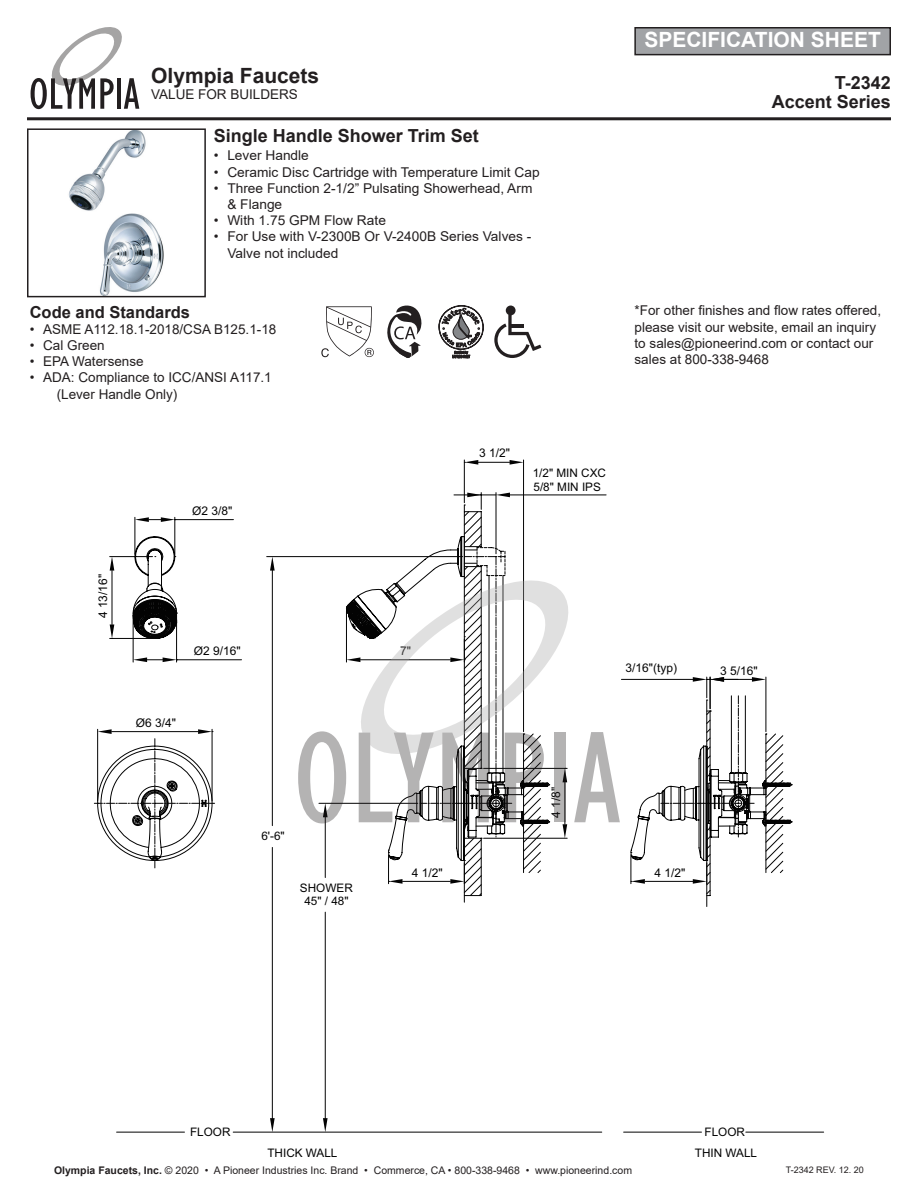
<style>
.page{position:relative;width:918px;height:1188px;background:#fff}
.page>*{position:absolute;margin:0;border:0;box-sizing:border-box;transform-origin:0 0}
.t1{font:700 21px "Arial";color:#fff}
.t2{font:700 21px "Arial";color:#231f20}
.t3{font:700 18px "Arial";color:#231f20}
.t4{font:700 16.5px "Arial";color:#231f20}
.t5{font:13.5px/16.2px "Arial";color:#231f20}
.t6{font:12px "Arial";color:#030303}
.t7{font:11.7px/13.5px "Arial";color:#030303}
.t8{font:10.5px "Arial";color:#231f20}
.t9{font:9px "Arial";color:#231f20}
.s1{font-weight:700}
</style>
<div class="page">
<hr style="left:464px;top:838px;width:1px;height:64px;background:#030303">
<hr style="left:523px;top:460px;width:1px;height:272px;background:#030303">
<hr style="left:464px;top:460px;width:1px;height:43px;background:#030303">
<hr style="left:478px;top:462px;width:32px;height:1px;background:#030303">
<svg style="left:510px;top:460px;width:13px;height:5px"></svg>
<svg style="left:464px;top:460px;width:14px;height:5px"></svg>
<hr style="left:506px;top:495px;width:100px;height:1px;background:#030303">
<svg style="left:454px;top:493px;width:56px;height:18px"></svg>
<hr style="left:117px;top:1132px;width:67px;height:1px;background:#030303">
<hr style="left:624px;top:1132px;width:78px;height:1px;background:#030303">
<hr style="left:325px;top:912px;width:1px;height:211px;background:#030303">
<svg style="left:323px;top:1118px;width:5px;height:14px"></svg>
<hr style="left:272px;top:847px;width:1px;height:276px;background:#030303">
<svg style="left:270px;top:1118px;width:5px;height:14px"></svg>
<hr style="left:233px;top:1132px;width:369px;height:1px;background:#030303">
<hr style="left:746px;top:1132px;width:78px;height:1px;background:#030303">
<svg style="left:134px;top:511px;width:577px;height:386px"></svg>
<svg style="left:31px;top:27px;width:108px;height:82px"></svg>
<hr style="left:27px;top:117px;width:864px;height:3px;background:#231f20">
<img style="left:68px;top:131px;width:96px;height:163px">
<div style="left:27px;top:128px;width:179px;height:169px;border:2px solid #231f20"></div>
<div style="left:635px;top:28px;width:255px;height:27px;background:#a1a3a6"></div>
<div style="left:634px;top:27px;width:257px;height:28px;border:2px solid #231f20"></div>
<svg style="left:94px;top:546px;width:699px;height:338px"></svg>
<svg style="left:387px;top:306px;width:34px;height:52px"></svg>
<svg style="left:321px;top:306px;width:53px;height:51px"></svg>
<svg style="left:439px;top:306px;width:44px;height:52px"></svg>
<svg style="left:494px;top:314px;width:47px;height:44px"></svg>
<div style="left:506px;top:306px;width:10px;height:9px;background:#231f20;border-radius:50%"></div>
<h1 class="t2" style="left:151px;top:61px;width:170px">Olympia Faucets</h1>
<p class="t5" style="left:151px;top:87px;width:148px">VALUE FOR BUILDERS</p>
<h2 class="t3" style="left:214px;top:123px;width:267px">Single Handle Shower Trim Set</h2>
<p class="t5" style="left:214px;top:147px;width:97px">• Lever Handle</p>
<p class="t5" style="left:214px;top:164px;width:327px">• Ceramic Disc Cartridge with Temperature Limit Cap</p>
<p class="t5" style="left:227px;top:180px;width:307px;text-indent:-14px">• Three Function 2-1/2” Pulsating Showerhead, Arm &amp; Flange</p>
<p class="t5" style="left:214px;top:212px;width:174px">• With 1.75 GPM Flow Rate</p>
<p class="t5" style="left:227px;top:228px;width:306px;text-indent:-14px">• For Use with V-2300B Or V-2400B Series Valves -<br>Valve not included</p>
<p class="t4" style="left:30px;top:300px;width:162px">Code and Standards</p>
<p class="t5" style="left:30px;top:321px;width:248px">• ASME A112.18.1-2018/CSA B125.1-18</p>
<p class="t5" style="left:30px;top:337px;width:77px">• Cal Green</p>
<p class="t5" style="left:30px;top:353px;width:116px">• EPA Watersense</p>
<p class="t5" style="left:57px;top:369px;width:217px;text-indent:-27px">• ADA: Compliance to ICC/ANSI A117.1 (Lever Handle Only)</p>
<p class="t6" style="left:192px;top:503px;width:42px">Ø2 3/8"</p>
<p class="t6" style="left:479px;top:445px;width:32px">3 1/2"</p>
<p class="t7" style="left:533px;top:467px;width:75px">1/2" MIN CXC<br>5/8" MIN IPS</p>
<h1 class="t1" style="left:644px;top:25px;width:238px">SPECIFICATION SHEET</h1>
<h2 class="t3" style="left:835px;top:70px;width:58px">T-2342</h2>
<h2 class="t3" style="left:772px;top:89px;width:121px">Accent Series</h2>
<p class="t5" style="left:635px;top:302px;width:248px">*For other finishes and flow rates offered, please visit our website, email an inquiry to sales@pioneerind.com or contact our sales at 800-338-9468</p>
<p class="t6" style="left:95px;top:618px;width:46px;rotate:-90deg">4 13/16"</p>
<p class="t6" style="left:194px;top:643px;width:48px">Ø2 9/16"</p>
<p class="t6" style="left:136px;top:715px;width:42px">Ø6 3/4"</p>
<p class="t6" style="left:400px;top:643px;width:12px">7"</p>
<p class="t6" style="left:626px;top:660px;width:53px">3/16"(typ)</p>
<p class="t6" style="left:720px;top:662px;width:39px">3 5/16"</p>
<p class="t7" style="left:261px;top:829px;width:25px">6'-6"</p>
<p class="t7" style="left:300px;top:881px;width:54px;text-align:center">SHOWER<br>45" / 48"</p>
<p class="t6" style="left:412px;top:864px;width:32px">4 1/2"</p>
<p class="t6" style="left:548px;top:818px;width:32px;rotate:-90deg">4 1/8"</p>
<p class="t6" style="left:654px;top:864px;width:32px">4 1/2"</p>
<p class="t7" style="left:190px;top:1125px;width:42px">FLOOR</p>
<p class="t7" style="left:705px;top:1125px;width:42px">FLOOR</p>
<p class="t7" style="left:267px;top:1146px;width:72px">THICK WALL</p>
<p class="t7" style="left:695px;top:1146px;width:64px">THIN WALL</p>
<p class="t8" style="left:54px;top:1163px;width:580px"><span class="s1">Olympia Faucets, Inc.</span> © 2020 • A Pioneer Industries Inc. Brand • Commerce, CA • 800-338-9468 • www.pioneerind.com</p>
<p class="t9" style="left:786px;top:1164px;width:80px">T-2342 REV. 12. 20</p>
</div>
